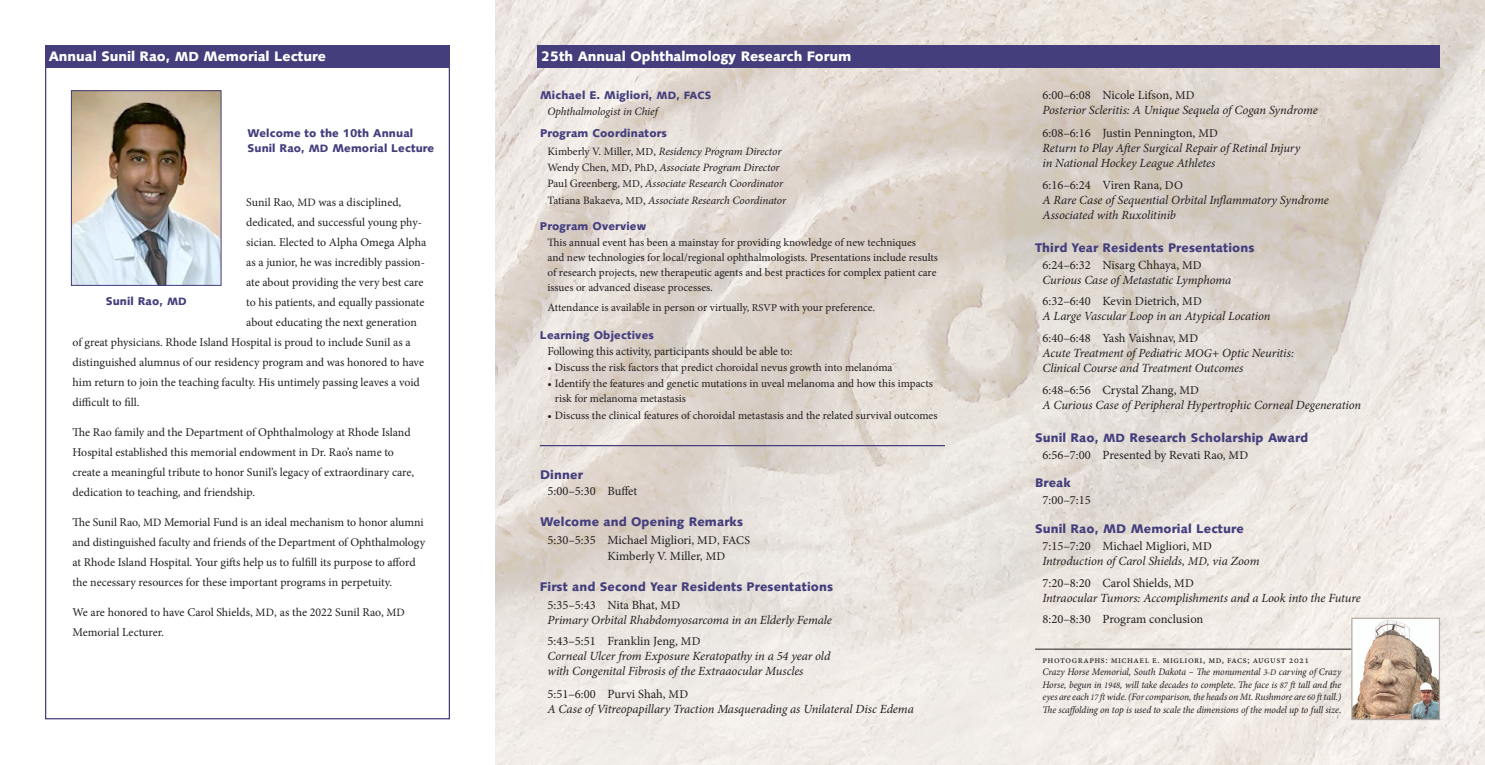
<style>
.page{position:relative;width:1485px;height:765px;background:#fff}
.page>*{position:absolute;margin:0;border:0;box-sizing:border-box;transform-origin:0 0}
.Heading_1{font:900 13.75px "Syntax";color:#fff}
.Text_10_12{font:italic 12.5px/15px "Minion Pro";letter-spacing:-.01em;color:#231f20}
.Heading_2{font:900 12.5px "Syntax";letter-spacing:.01em;color:#443e7d}
.Text_10_12-2{font:12.5px/16.2px "Minion Pro";color:#231f20}
.Text_10_12-3{font:11.88px/20px "Minion Pro";letter-spacing:-.005em;color:#231f20}
.Text_10_15{font:11.88px "Minion Pro";letter-spacing:-.015em;color:#231f20}
.Text_9_12{font:11.25px/15px "Minion Pro";letter-spacing:-.005em;color:#231f20}
.Text_9_12-2{font:italic 11.25px/16.2px "Minion Pro";letter-spacing:-.01em;color:#231f20}
.Heading_3{font:900 11.25px "Syntax";letter-spacing:.015em;color:#443e7d}
.Heading_2-2{font:900 11.25px/15px "Syntax";letter-spacing:.01em;color:#443e7d}
.Text_10_12-4{font:italic 11.25px "Minion Pro";letter-spacing:-.005em;color:#231f20}
.Text_9_12-3{font:italic 10px/12.5px "Minion Pro";letter-spacing:-.005em;color:#231f20;text-align:justify;scale:.96 1}
.Text_9_12-4{font:10px "Minion Pro";letter-spacing:.05em;color:#231f20}
.s1{font-size:13.12px}
.s2{font-size:10.62px}
.s3{font-size:11.25px}
.s4{font-style:normal}
.s5{font-style:normal;font-size:10.62px}
.s6{font-size:11.88px}
.s7{font-style:normal;font-size:11.88px}
.s8{font-size:8.75px}
</style>
<div class="page">
<img style="left:495px;top:0;width:990px;height:765px">
<div style="left:538px;top:45px;width:902px;height:23px;background:#443e7d"></div>
<div style="left:45px;top:45px;width:405px;height:23px;background:#443e7d"></div>
<hr style="left:540px;top:445px;width:405px;height:1px;background:#443e7d">
<img style="left:73px;top:93px;width:146px;height:191px">
<div style="left:71px;top:91px;width:150px;height:195px;border:1px solid #443e7d"></div>
<hr style="left:1035px;top:649px;width:405px;height:1px;background:#231f20">
<img style="left:1353px;top:620px;width:85px;height:98px">
<div style="left:1351px;top:618px;width:89px;height:102px;border:1px solid #b4aca4"></div>
<p class="Heading_1" style="left:49px;top:48px;width:279px">Annual Sunil Rao, <span class="s1">MD</span> Memorial Lecture</p>
<p class="Heading_2-2" style="left:248px;top:126px;width:188px">Welcome to the 10th Annual<br>Sunil Rao, <span class="s2">MD</span> Memorial Lecture</p>
<p class="Text_10_12-3" style="left:246px;top:192px;width:157px">Sunil Rao, <span class="s3">MD</span> was a disciplined,</p>
<p class="Text_10_12-3" style="left:246px;top:212px;width:177px">dedicated, and successful young phy-</p>
<p class="Text_10_12-3" style="left:246px;top:232px;width:182px">sician. Elected to Alpha Omega Alpha</p>
<p class="Text_10_12-3" style="left:246px;top:252px;width:180px">as a junior, he was incredibly passion-</p>
<p class="Text_10_12-3" style="left:246px;top:272px;width:179px">ate about providing the very best care</p>
<p class="Text_10_12-3" style="left:246px;top:292px;width:180px">to his patients, and equally passionate</p>
<p class="Text_10_12-3" style="left:246px;top:312px;width:172px">about educating the next generation</p>
<p class="Text_10_12-3" style="left:72px;top:332px;width:340px">of great physicians. Rhode Island Hospital is proud to include Sunil as a</p>
<p class="Text_10_12-3" style="left:72px;top:352px;width:353px">distinguished alumnus of our residency program and was honored to have</p>
<p class="Text_10_12-3" style="left:72px;top:372px;width:349px">him return to join the teaching faculty. His untimely passing leaves a void</p>
<p class="Text_10_12-3" style="left:72px;top:392px;width:68px">difficult to fill.</p>
<p class="Text_10_12-3" style="left:72px;top:422px;width:343px">The Rao family and the Department of Ophthalmology at Rhode Island Hospital established this memorial endowment in Dr. Rao’s name to create a meaningful tribute to honor Sunil’s legacy of extraordinary care, dedication to teaching, and friendship.</p>
<p class="Text_10_12-3" style="left:72px;top:512px;width:354px">The Sunil Rao, <span class="s3">MD</span> Memorial Fund is an ideal mechanism to honor alumni and distinguished faculty and friends of the Department of Ophthalmology at Rhode Island Hospital. Your gifts help us to fulfill its purpose to afford the necessary resources for these important programs in perpetuity.</p>
<p class="Text_10_12-3" style="left:72px;top:602px;width:334px">We are honored to have Carol Shields, <span class="s3">MD</span>, as the 2022 Sunil Rao, <span class="s3">MD<br></span>Memorial Lecturer.</p>
<p class="Heading_2-2" style="left:106px;top:294px;width:83px">Sunil Rao, <span class="s2">MD</span></p>
<p class="Heading_1" style="left:541px;top:48px;width:312px">25th Annual Ophthalmology Research Forum</p>
<p class="Heading_3" style="left:540px;top:88px;width:173px">Michael E. Migliori, <span class="s2">MD, FACS</span></p>
<p class="Text_10_12-4" style="left:548px;top:104px;width:112px">Ophthalmologist in Chief</p>
<p class="Heading_3" style="left:540px;top:127px;width:129px">Program Coordinators</p>
<p class="Text_9_12-2" style="left:547px;top:143px;width:240px"><span class="s4">Kimberly V. Miller,</span> <span class="s5">MD</span><span class="s4">,</span> Residency Program Director <span class="s4">Wendy Chen,</span> <span class="s5">MD</span><span class="s4">,</span> <span class="s5">PhD</span><span class="s4">,</span> Associate Program Director <span class="s4">Paul Greenberg,</span> <span class="s5">MD</span><span class="s4">,</span> Associate Research Coordinator <span class="s4">Tatiana Bakaeva,</span> <span class="s5">MD</span><span class="s4">,</span> Associate Research Coordinator</p>
<p class="Heading_3" style="left:540px;top:219px;width:108px">Program Overview</p>
<p class="Text_9_12" style="left:547px;top:235px;width:392px">This annual event has been a mainstay for providing knowledge of new techniques<br>and new technologies for local/regional ophthalmologists. Presentations include results of research projects, new therapeutic agents and best practices for complex patient care issues or advanced disease processes.</p>
<p class="Text_9_12" style="left:547px;top:300px;width:329px">Attendance is available in person or virtually, <span class="s2">RSVP</span> with your preference.</p>
<p class="Heading_3" style="left:540px;top:328px;width:115px">Learning Objectives</p>
<p class="Text_10_15" style="left:547px;top:343px;width:247px">Following this activity, participants should be able to:</p>
<p class="Text_9_12" style="left:547px;top:360px;width:346px">• Discuss the risk factors that predict choroidal nevus growth into melanoma</p>
<p class="Text_9_12" style="left:555px;top:376px;width:380px;text-indent:-8px">• Identify the features and genetic mutations in uveal melanoma and how this impacts risk for melanoma metastasis</p>
<p class="Text_9_12" style="left:547px;top:408px;width:392px">• Discuss the clinical features of choroidal metastasis and the related survival outcomes</p>
<p class="Heading_2" style="left:540px;top:467px;width:44px">Dinner</p>
<p class="Text_10_12-2" style="left:548px;top:483px;width:91px">5:00–5:30 Buffet</p>
<p class="Heading_2" style="left:540px;top:515px;width:205px">Welcome and Opening Remarks</p>
<p class="Text_10_12-2" style="left:607px;top:532px;width:144px;text-indent:-60px">5:30–5:35 Michael Migliori, <span class="s6">MD</span><span class="s3">,</span> <span class="s6">FACS<br></span>Kimberly V. Miller, <span class="s6">MD</span></p>
<p class="Heading_2" style="left:540px;top:580px;width:295px">First and Second Year Residents Presentations</p>
<p class="Text_10_12" style="left:547px;top:597px;width:286px"><span class="s4">5:35–5:43 Nita Bhat,</span> <span class="s7">MD<br></span>Primary Orbital Rhabdomyosarcoma in an Elderly Female</p>
<p class="Text_10_12" style="left:547px;top:633px;width:284px"><span class="s4">5:43–5:51 Franklin Jeng,</span> <span class="s7">MD<br></span>Corneal Ulcer from Exposure Keratopathy in a 54 year old with Congenital Fibrosis of the Extraaocular Muscles</p>
<p class="Text_10_12" style="left:547px;top:686px;width:368px"><span class="s4">5:51–6:00 Purvi Shah,</span> <span class="s7">MD<br></span>A Case of Vitreopapillary Traction Masquerading as Unilateral Disc Edema</p>
<p class="Text_10_12" style="left:1042px;top:88px;width:277px"><span class="s4">6:00–6:08 Nicole Lifson,</span> <span class="s7">MD<br></span>Posterior Scleritis: A Unique Sequela of Cogan Syndrome</p>
<p class="Text_10_12" style="left:1042px;top:125px;width:259px"><span class="s4">6:08–6:16 Justin Pennington,</span> <span class="s7">MD<br></span>Return to Play After Surgical Repair of Retinal Injury in National Hockey League Athletes</p>
<p class="Text_10_12" style="left:1042px;top:178px;width:288px"><span class="s4">6:16–6:24 Viren Rana,</span> <span class="s7">DO<br></span>A Rare Case of Sequential Orbital Inflammatory Syndrome<br>Associated with Ruxolitinib</p>
<p class="Heading_2" style="left:1035px;top:240px;width:221px">Third Year Residents Presentations</p>
<p class="Text_10_12" style="left:1042px;top:258px;width:190px"><span class="s4">6:24–6:32 Nisarg Chhaya,</span> <span class="s7">MD<br></span>Curious Case of Metastatic Lymphoma</p>
<p class="Text_10_12" style="left:1042px;top:294px;width:230px"><span class="s4">6:32–6:40 Kevin Dietrich,</span> <span class="s7">MD<br></span>A Large Vascular Loop in an Atypical Location</p>
<p class="Text_10_12" style="left:1042px;top:330px;width:253px"><span class="s4">6:40–6:48 Yash Vaishnav,</span> <span class="s7">MD<br></span>Acute Treatment of Pediatric <span class="s6">MOG</span>+ Optic Neuritis:<br>Clinical Course and Treatment Outcomes</p>
<p class="Text_10_12" style="left:1042px;top:383px;width:320px"><span class="s4">6:48–6:56 Crystal Zhang,</span> <span class="s7">MD<br></span>A Curious Case of Peripheral Hypertrophic Corneal Degeneration</p>
<p class="Heading_2" style="left:1035px;top:430px;width:275px">Sunil Rao, <span class="s6">MD</span> Research Scholarship Award</p>
<p class="Text_10_12-2" style="left:1042px;top:447px;width:207px">6:56–7:00 Presented by Revati Rao, <span class="s6">MD</span></p>
<p class="Heading_2" style="left:1035px;top:475px;width:37px">Break</p>
<p class="Text_10_12-2" style="left:1042px;top:492px;width:50px">7:00–7:15</p>
<p class="Heading_2" style="left:1035px;top:522px;width:210px">Sunil Rao, MD Memorial Lecture</p>
<p class="Text_10_12" style="left:1042px;top:538px;width:219px"><span class="s4">7:15–7:20 Michael Migliori,</span> <span class="s7">MD<br></span>Introduction of Carol Shields, <span class="s6">MD</span>, via Zoom</p>
<p class="Text_10_12" style="left:1042px;top:576px;width:320px"><span class="s4">7:20–8:20 Carol Shields,</span> <span class="s7">MD<br></span>Intraocular Tumors: Accomplishments and a Look into the Future</p>
<p class="Text_10_12-2" style="left:1042px;top:611px;width:162px">8:20–8:30 Program conclusion</p>
<p class="Text_9_12-4" style="left:1042px;top:653px;width:268px">photographs: michael e. migliori, md, facs; august 2021</p>
<p class="Text_9_12-3" style="left:1042px;top:666px;width:313px">Crazy Horse Memorial, South Dakota – The monumental <span class="s8">3-D</span> carving of Crazy Horse, begun in <span class="s8">1948</span>, will take decades to complete. The face is <span class="s8">87</span> ft tall and the eyes are each <span class="s8">17</span> ft wide. (For comparison, the heads on Mt. Rushmore are <span class="s8">60</span> ft tall.)<br>The scaffolding on top is used to scale the dimensions of the model up to full size.</p>
</div>
